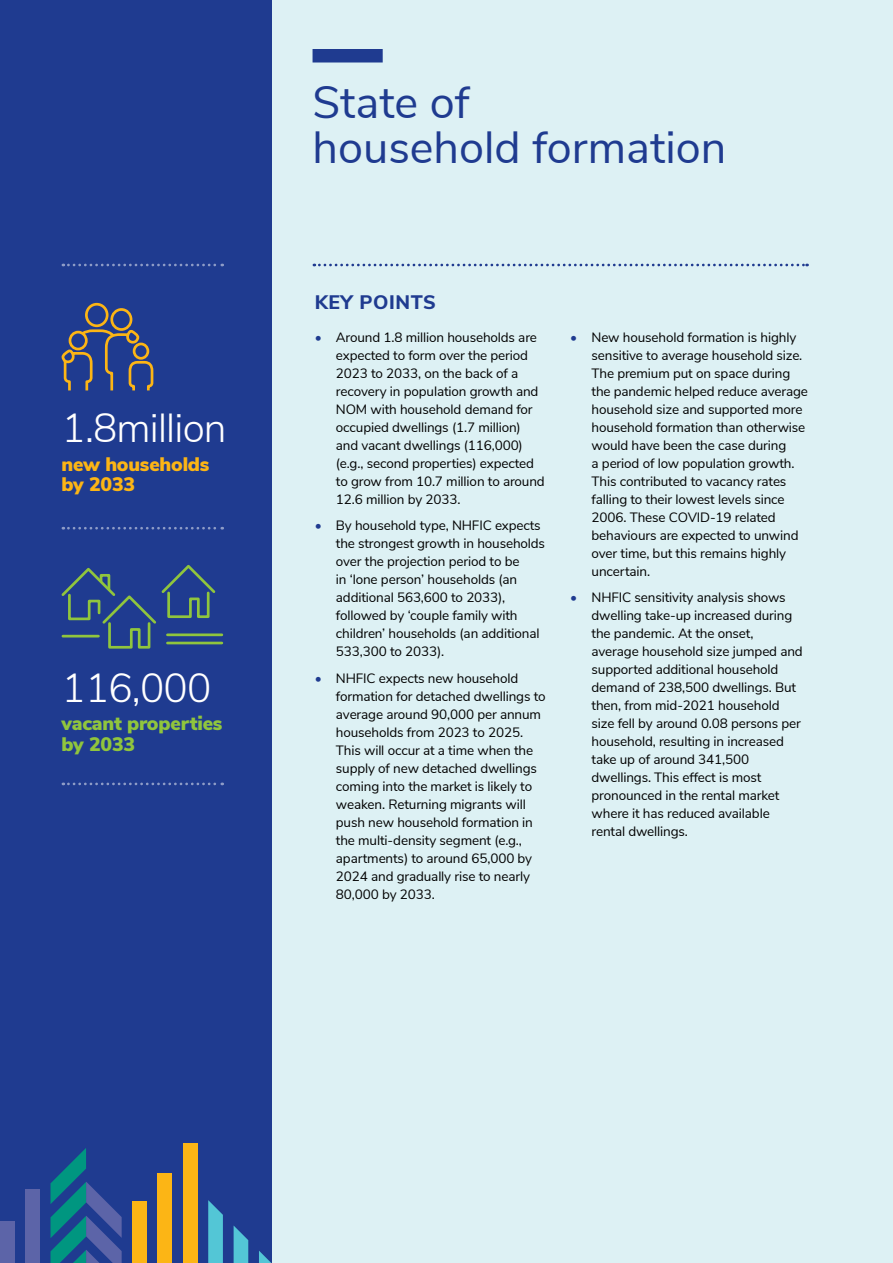
<style>
.page{position:relative;width:893px;height:1263px;background:#fff}
.page>*{position:absolute;margin:0;border:0;box-sizing:border-box;transform-origin:0 0}
.t1{font:45px/45px "Nunito Sans";color:#1f3b90}
.t2{font:300 40.5px "Nunito Sans";letter-spacing:-.02em;color:#fff}
.t3{font:900 19.5px/20.2px "Nunito Sans";letter-spacing:-.01em;color:#90c53d}
.t4{font:900 19.5px/20.2px "Nunito Sans";letter-spacing:-.01em;color:#fcb515}
.t5{font:800 19.5px "Nunito Sans";letter-spacing:.03em;color:#1f3b90}
.t6{font:13.5px/18px "Nunito Sans";letter-spacing:-.01em;color:#000}
.s1{color:#1f3b90}
</style>
<div class="page">
<div style="left:0;top:0;width:272px;height:1263px;background:#1f3b90"></div>
<div style="left:132px;top:1201px;width:15px;height:62px;background:#fcb515"></div>
<svg style="left:51px;top:1148px;width:71px;height:115px"></svg>
<div style="left:0;top:1221px;width:14px;height:42px;background:#5c64a8"></div>
<div style="left:157px;top:1173px;width:15px;height:90px;background:#fcb515"></div>
<svg style="left:208px;top:1200px;width:15px;height:63px"></svg>
<svg style="left:234px;top:1226px;width:14px;height:37px"></svg>
<div style="left:25px;top:1189px;width:15px;height:74px;background:#5c64a8"></div>
<div style="left:183px;top:1143px;width:15px;height:120px;background:#fcb515"></div>
<svg style="left:259px;top:1251px;width:12px;height:12px"></svg>
<div style="left:272px;top:0;width:621px;height:1263px;background:#ddf1f4"></div>
<svg style="left:63px;top:527px;width:160px;height:2px"></svg>
<svg style="left:63px;top:782px;width:160px;height:3px"></svg>
<svg style="left:63px;top:264px;width:160px;height:2px"></svg>
<div style="left:313px;top:49px;width:70px;height:14px;background:#1f3b90"></div>
<svg style="left:314px;top:264px;width:494px;height:2px"></svg>
<svg style="left:61px;top:302px;width:93px;height:89px"></svg>
<svg style="left:61px;top:565px;width:157px;height:84px"></svg>
<hr style="left:167px;top:633px;width:55px;height:3px;background:#90c53d">
<hr style="left:167px;top:642px;width:55px;height:2px;background:#90c53d">
<hr style="left:63px;top:635px;width:35px;height:2px;background:#90c53d">
<h2 class="t2" style="left:62px;top:399px;width:167px">1.8million</h2>
<h3 class="t4" style="left:62px;top:453px;width:149px">new households by 2033</h3>
<h2 class="t2" style="left:62px;top:658px;width:151px">116,000</h2>
<h3 class="t3" style="left:62px;top:713px;width:162px">vacant properties by 2033</h3>
<h1 class="t1" style="left:313px;top:77px;width:415px">State of<br>household formation</h1>
<h3 class="t5" style="left:315px;top:288px;width:123px">KEY POINTS</h3>
<p class="t6" style="left:336px;top:327px;width:210px;text-indent:-21px"><span class="s1">•</span> Around 1.8 million households are expected to form over the period<br>2023 to 2033, on the back of a recovery in population growth and<br>NOM with household demand for occupied dwellings (1.7 million) and vacant dwellings (116,000) (e.g., second properties) expected to grow from 10.7 million to around<br>12.6 million by 2033.</p>
<p class="t6" style="left:336px;top:516px;width:211px;text-indent:-21px"><span class="s1">•</span> By household type, NHFIC expects the strongest growth in households over the projection period to be<br>in ‘lone person’ households (an additional 563,600 to 2033), followed by ‘couple family with children’ households (an additional<br>533,300 to 2033).</p>
<p class="t6" style="left:336px;top:668px;width:211px;text-indent:-21px"><span class="s1">•</span> NHFIC expects new household formation for detached dwellings to average around 90,000 per annum households from 2023 to 2025.<br>This will occur at a time when the supply of new detached dwellings coming into the market is likely to weaken. Returning migrants will push new household formation in the multi-density segment (e.g., apartments) to around 65,000 by<br>2024 and gradually rise to nearly<br>80,000 by 2033.</p>
<p class="t6" style="left:592px;top:327px;width:218px;text-indent:-21px"><span class="s1">•</span> New household formation is highly sensitive to average household size.<br>The premium put on space during the pandemic helped reduce average household size and supported more household formation than otherwise would have been the case during<br>a period of low population growth.<br>This contributed to vacancy rates falling to their lowest levels since<br>2006. These COVID-19 related behaviours are expected to unwind over time, but this remains highly uncertain.</p>
<p class="t6" style="left:592px;top:588px;width:213px;text-indent:-21px"><span class="s1">•</span> NHFIC sensitivity analysis shows dwelling take-up increased during the pandemic. At the onset, average household size jumped and supported additional household demand of 238,500 dwellings. But then, from mid-2021 household size fell by around 0.08 persons per household, resulting in increased take up of around 341,500 dwellings. This effect is most pronounced in the rental market where it has reduced available rental dwellings.</p>
</div>
